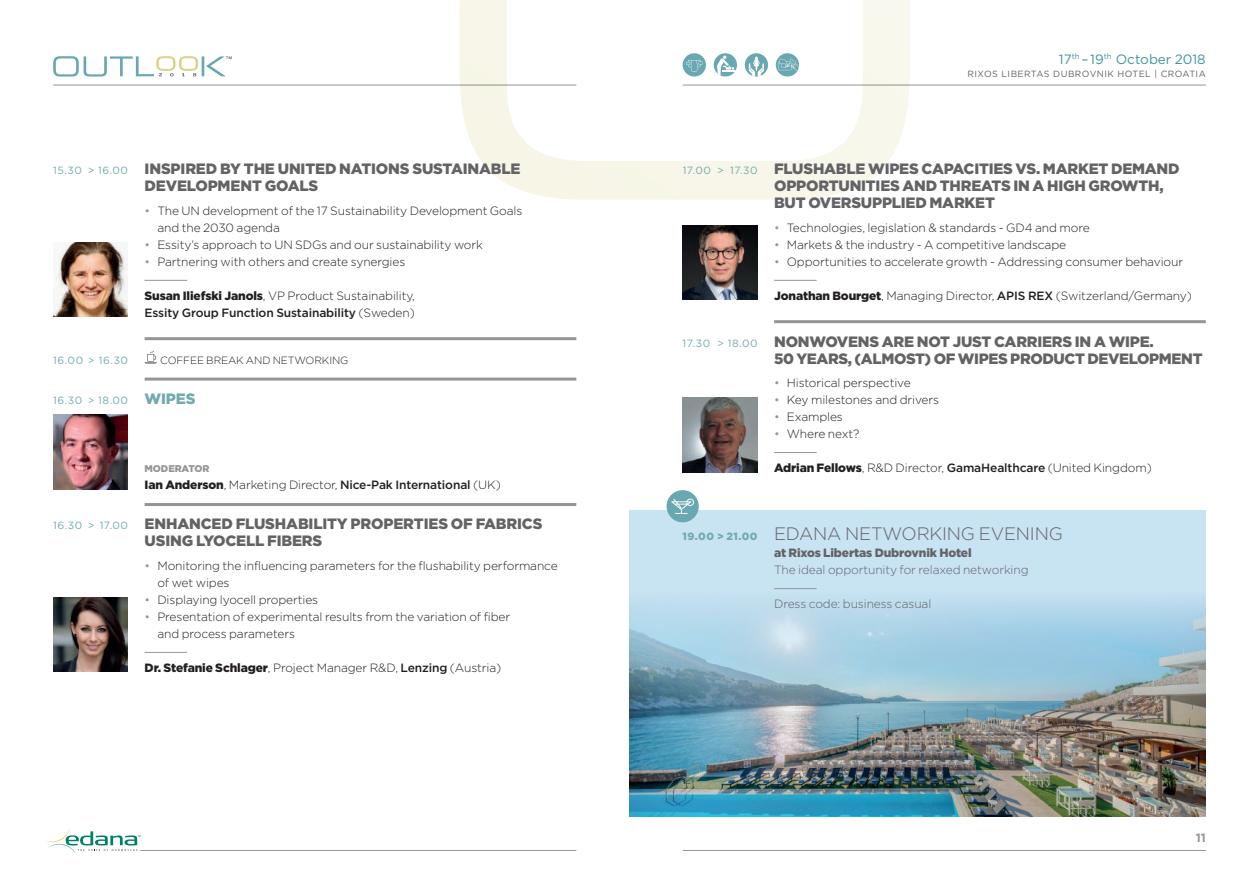
<style>
.page{position:relative;width:1259px;height:893px;background:#fff}
.page>*{position:absolute;margin:0;border:0;box-sizing:border-box;transform-origin:0 0}
.t1{font:300 18px "Gotham";letter-spacing:-.01em;color:#636366}
.t2{font:900 15px/17px "Gotham";letter-spacing:-.015em;color:#636366}
.t3{font:13.5px "Gotham";color:#43949b}
.t4{font:300 12px/17px "Gotham";letter-spacing:-.01em;color:#231f20}
.t5{font:300 12px "Gotham";letter-spacing:-.01em;color:#636366}
.t6{font:900 12px "Gotham";letter-spacing:-.01em;color:#636366}
.t7{font:700 12px "Gotham";color:#939598}
.t8{font:10.5px "Gotham";letter-spacing:.05em;color:#72abaf}
.t9{font:300 10.5px "Gotham";letter-spacing:-.01em;color:#231f20}
.t10{font:900 9.75px "Gotham";letter-spacing:-.01em;color:#939598}
.t11{font:9px "Gotham";letter-spacing:.05em;color:#636366}
.s1{font-weight:400;font-size:10.5px;color:#72abaf}
.s2{color:#939598}
.s3{font-weight:900}
.s4{font-weight:500}
.s5{font-weight:900;font-size:15px}
.s6{font-weight:900;font-size:10.5px;color:#72abaf}
</style>
<div class="page">
<hr style="left:682px;top:850px;width:523px;height:1px;background:#939598">
<svg style="left:45px;top:828px;width:95px;height:26px"></svg>
<hr style="left:140px;top:850px;width:436px;height:1px;background:#939598">
<hr style="left:53px;top:85px;width:523px;height:1px;background:#939598">
<hr style="left:682px;top:85px;width:523px;height:1px;background:#939598">
<svg style="left:459px;top:0;width:451px;height:200px"></svg>
<svg style="left:713px;top:53px;width:24px;height:24px"></svg>
<svg style="left:717px;top:55px;width:20px;height:22px"></svg>
<svg style="left:745px;top:53px;width:23px;height:24px"></svg>
<svg style="left:749px;top:57px;width:15px;height:20px"></svg>
<div style="left:776px;top:53px;width:23px;height:24px;background:#69a8b0;border-radius:50%"></div>
<svg style="left:778px;top:59px;width:21px;height:12px"></svg>
<div style="left:682px;top:53px;width:24px;height:24px;background:#69a8b0;border-radius:50%"></div>
<svg style="left:686px;top:60px;width:16px;height:12px"></svg>
<svg style="left:53px;top:56px;width:179px;height:21px"></svg>
<div style="left:629px;top:510px;width:576px;height:306px;background:#c8e3f2"></div>
<img style="left:629px;top:599px;width:576px;height:217px">
<hr style="left:145px;top:280px;width:42px;height:1px;background:#939598">
<img style="left:53px;top:242px;width:75px;height:75px">
<hr style="left:145px;top:337px;width:431px;height:3px;background:#939598">
<svg style="left:145px;top:351px;width:12px;height:13px"></svg>
<hr style="left:145px;top:378px;width:431px;height:3px;background:#939598">
<img style="left:53px;top:415px;width:75px;height:74px">
<hr style="left:145px;top:503px;width:431px;height:3px;background:#939598">
<hr style="left:145px;top:652px;width:42px;height:1px;background:#939598">
<img style="left:53px;top:597px;width:75px;height:75px">
<hr style="left:774px;top:280px;width:42px;height:1px;background:#939598">
<img style="left:682px;top:225px;width:75px;height:75px">
<hr style="left:774px;top:320px;width:431px;height:3px;background:#939598">
<hr style="left:774px;top:452px;width:42px;height:1px;background:#939598">
<img style="left:682px;top:398px;width:75px;height:74px">
<hr style="left:774px;top:588px;width:42px;height:1px;background:#939598">
<div style="left:666px;top:490px;width:33px;height:32px;background:#69a8b0;border-radius:50%"></div>
<svg style="left:671px;top:499px;width:23px;height:15px"></svg>
<p class="t2" style="left:145px;top:160px;width:377px;text-indent:-91px"><span class="s1">15.30 &gt; 16.00</span> INSPIRED BY THE UNITED NATIONS SUSTAINABLE<br>DEVELOPMENT GOALS</p>
<p class="t4" style="left:157px;top:202px;width:366px;text-indent:-13px"><span class="s2">•</span> The UN development of the 17 Sustainability Development Goals and the 2030 agenda</p>
<p class="t4" style="left:145px;top:236px;width:340px"><span class="s2">•</span> Essity’s approach to UN SDGs and our sustainability work</p>
<p class="t4" style="left:145px;top:253px;width:262px"><span class="s2">•</span> Partnering with others and create synergies</p>
<p class="t4" style="left:145px;top:287px;width:272px"><span class="s3">Susan Iliefski Janols</span>, VP Product Sustainability,<br><span class="s4">Essity Group Function Sustainability</span> (Sweden)</p>
<p class="t8" style="left:53px;top:354px;width:76px">16.00 &gt; 16.30</p>
<p class="t9" style="left:160px;top:354px;width:190px">COFFEE BREAK AND NETWORKING</p>
<p class="t8" style="left:53px;top:394px;width:144px">16.30 &gt; 18.00 <span class="s5">WIPES</span></p>
<p class="t10" style="left:145px;top:463px;width:66px">MODERATOR</p>
<p class="t4" style="left:145px;top:476px;width:358px"><span class="s3">Ian Anderson</span>, Marketing Director, <span class="s4">Nice-Pak International</span> (UK)</p>
<p class="t2" style="left:145px;top:515px;width:399px;text-indent:-91px"><span class="s1">16.30 &gt; 17.00</span> ENHANCED FLUSHABILITY PROPERTIES OF FABRICS<br>USING LYOCELL FIBERS</p>
<p class="t4" style="left:157px;top:557px;width:402px;text-indent:-13px"><span class="s2">•</span> Monitoring the influencing parameters for the flushability performance of wet wipes</p>
<p class="t4" style="left:145px;top:591px;width:175px"><span class="s2">•</span> Displaying lyocell properties</p>
<p class="t4" style="left:157px;top:608px;width:354px;text-indent:-13px"><span class="s2">•</span> Presentation of experimental results from the variation of fiber and process parameters</p>
<p class="t4" style="left:145px;top:659px;width:358px"><span class="s3">Dr. Stefanie Schlager</span>, Project Manager R&amp;D, <span class="s4">Lenzing</span> (Austria)</p>
<p class="t3" style="left:1058px;top:52px;width:148px">17<sup>th</sup> –19<sup>th</sup> October 2018</p>
<p class="t11" style="left:967px;top:68px;width:240px">RIXOS LIBERTAS DUBROVNIK HOTEL | CROATIA</p>
<p class="t2" style="left:774px;top:160px;width:407px;text-indent:-91px"><span class="s1">17.00 &gt; 17.30</span> FLUSHABLE WIPES CAPACITIES VS. MARKET DEMAND<br>OPPORTUNITIES AND THREATS IN A HIGH GROWTH,<br>BUT OVERSUPPLIED MARKET</p>
<p class="t4" style="left:774px;top:219px;width:317px"><span class="s2">•</span> Technologies, legislation &amp; standards - GD4 and more</p>
<p class="t4" style="left:774px;top:236px;width:294px"><span class="s2">•</span> Markets &amp; the industry - A competitive landscape</p>
<p class="t4" style="left:774px;top:253px;width:410px"><span class="s2">•</span> Opportunities to accelerate growth - Addressing consumer behaviour</p>
<p class="t4" style="left:774px;top:287px;width:419px"><span class="s3">Jonathan Bourget</span>, Managing Director, <span class="s4">APIS REX</span> (Switzerland/Germany)</p>
<p class="t2" style="left:774px;top:332px;width:430px;text-indent:-91px"><span class="s1">17.30 &gt; 18.00</span> NONWOVENS ARE NOT JUST CARRIERS IN A WIPE.<br>50 YEARS, (ALMOST) OF WIPES PRODUCT DEVELOPMENT</p>
<p class="t4" style="left:774px;top:374px;width:138px"><span class="s2">•</span> Historical perspective</p>
<p class="t4" style="left:774px;top:391px;width:166px"><span class="s2">•</span> Key milestones and drivers</p>
<p class="t4" style="left:774px;top:408px;width:70px"><span class="s2">•</span> Examples</p>
<p class="t4" style="left:774px;top:425px;width:87px"><span class="s2">•</span> Where next?</p>
<p class="t4" style="left:774px;top:459px;width:379px"><span class="s3">Adrian Fellows</span>, R&amp;D Director, <span class="s4">GamaHealthcare</span> (United Kingdom)</p>
<h1 class="t1" style="left:682px;top:524px;width:382px"><span class="s6">19.00 &gt; 21.00</span> EDANA NETWORKING EVENING</h1>
<p class="t6" style="left:774px;top:546px;width:199px">at Rixos Libertas Dubrovnik Hotel</p>
<p class="t5" style="left:774px;top:563px;width:256px">The ideal opportunity for relaxed networking</p>
<p class="t5" style="left:774px;top:597px;width:159px">Dress code: business casual</p>
<p class="t7" style="left:1195px;top:831px;width:12px">11</p>
</div>
